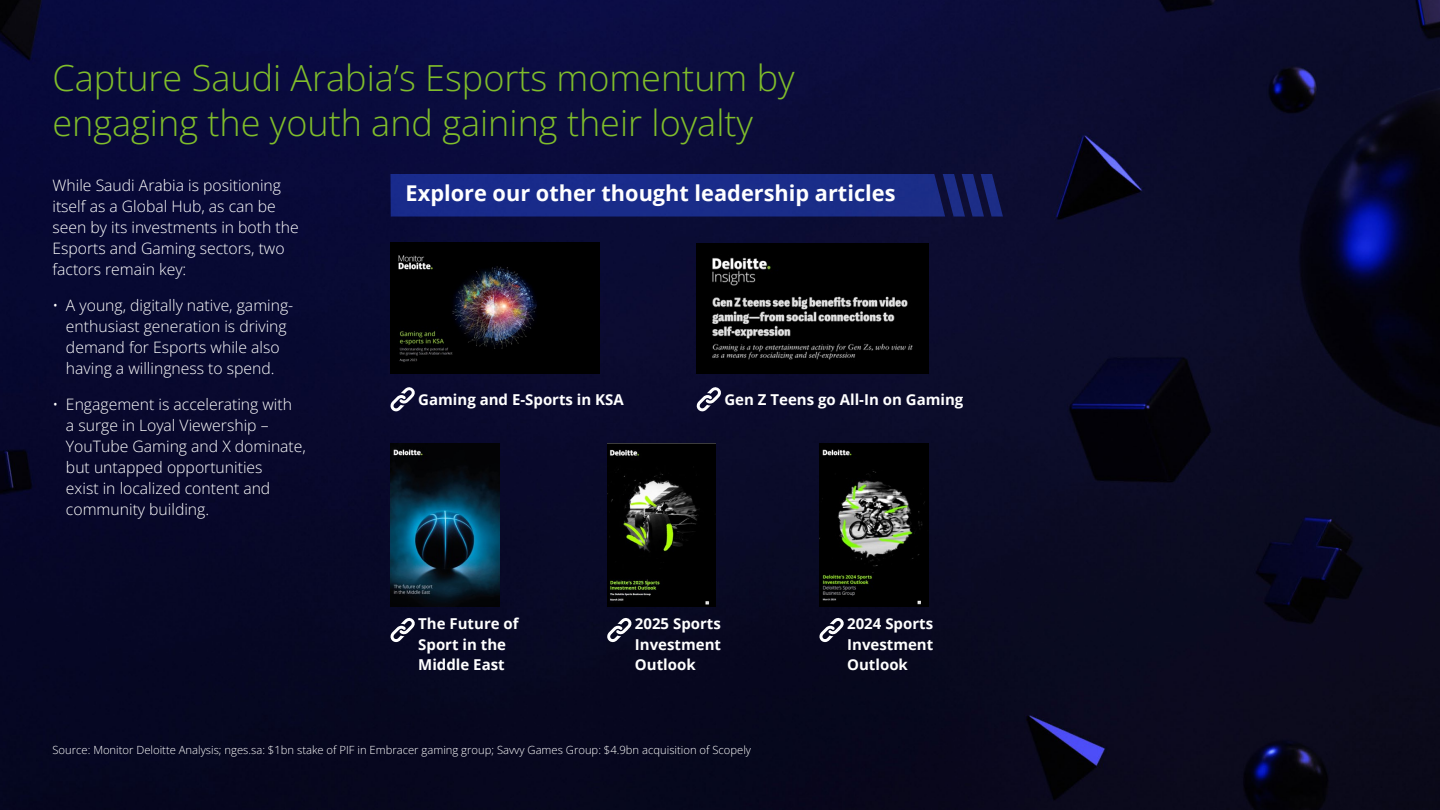
<style>
.page{position:relative;width:1440px;height:810px;background:#fff}
.page>*{position:absolute;margin:0;border:0;box-sizing:border-box;transform-origin:0 0}
.t1{font:36px/45px "Open Sans";color:#80bd2b}
.t2{font:700 21.75px "Open Sans";color:#fff}
.t3{font:15.75px/21px "Open Sans";color:#fff}
.t4{font:700 15px/20.2px "Open Sans";color:#fff;text-align:justify}
.t5{font:11.25px "Open Sans";color:#fff}
</style>
<div class="page">
<img style="left:0;top:0;width:1440px;height:810px">
<svg style="left:391px;top:174px;width:612px;height:43px;background:#182a84"></svg>
<img style="left:391px;top:243px;width:209px;height:130px">
<img style="left:697px;top:243px;width:231px;height:130px">
<img style="left:391px;top:443px;width:108px;height:163px">
<img style="left:607px;top:443px;width:109px;height:163px">
<img style="left:819px;top:443px;width:109px;height:163px">
<svg style="left:390px;top:386px;width:26px;height:26px"></svg>
<svg style="left:390px;top:616px;width:26px;height:26px"></svg>
<svg style="left:607px;top:616px;width:25px;height:26px"></svg>
<svg style="left:819px;top:616px;width:26px;height:26px"></svg>
<svg style="left:696px;top:386px;width:26px;height:26px"></svg>
<h1 class="t1" style="left:52px;top:55px;width:744px">Capture Saudi Arabia’s Esports momentum by engaging the youth and gaining their loyalty</h1>
<p class="t3" style="left:52px;top:174px;width:248px">While Saudi Arabia is positioning itself as a Global Hub, as can be seen by its investments in both the<br>Esports and Gaming sectors, two factors remain key:</p>
<p class="t3" style="left:52px;top:294px;width:242px;text-align:center">• A young, digitally native, gaming&shy;enthusiast generation is driving demand for Esports while also having a willingness to spend.</p>
<p class="t3" style="left:66px;top:393px;width:241px;text-indent:-13px">• Engagement is accelerating with<br>a surge in Loyal Viewership –<br>YouTube Gaming and X dominate, but untapped opportunities<br>exist in localized content and community building.</p>
<h2 class="t2" style="left:406px;top:178px;width:491px">Explore our other thought leadership articles</h2>
<p class="t4" style="left:418px;top:389px;width:207px">Gaming and E-Sports in KSA</p>
<p class="t4" style="left:724px;top:389px;width:240px">Gen Z Teens go All-In on Gaming</p>
<p class="t4" style="left:418px;top:614px;width:102px;text-align:left">The Future of<br>Sport in the<br>Middle East</p>
<p class="t4" style="left:635px;top:614px;width:88px">2025 Sports Investment Outlook</p>
<p class="t4" style="left:847px;top:614px;width:88px">2024 Sports Investment Outlook</p>
<p class="t5" style="left:52px;top:742px;width:700px">Source: Monitor Deloitte Analysis; nges.sa: $1bn stake of PIF in Embracer gaming group; Savvy Games Group: $4.9bn acquisition of Scopely</p>
</div>
